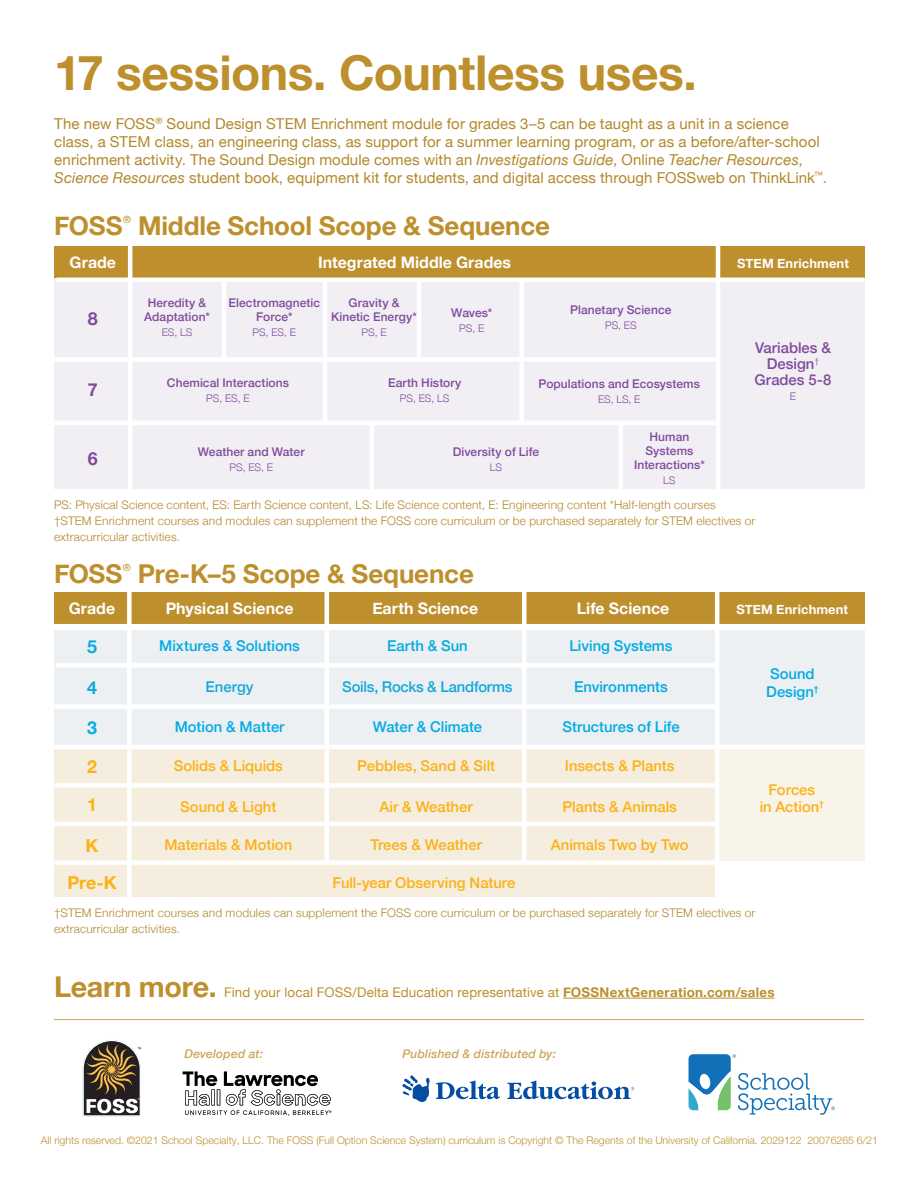
<style>
.page{position:relative;width:918px;height:1188px;background:#fff}
.page>*{position:absolute;margin:0;border:0;box-sizing:border-box;transform-origin:0 0}
.t1{font:700 48px "Helvetica Neue";letter-spacing:-.01em;color:#bd8f2d}
.t2{font:700 25.95px "Helvetica Neue";letter-spacing:-.005em;color:#bd8f2d}
.t3{font:700 17.85px/38.5px "Helvetica Neue";color:#fcb116}
.t4{font:700 17.85px "Helvetica Neue";color:#814b9c}
.t5{font:700 17.85px "Helvetica Neue";color:#02abe3}
.t6{font:700 15.9px "Helvetica Neue";color:#fff}
.t7{font:15px/18px "Helvetica Neue";letter-spacing:.005em;color:#b2882a}
.t8{font:500 14.85px/17.9px "Helvetica Neue";color:#fcb116;text-align:center}
.t9{font:500 14.85px/17.9px "Helvetica Neue";color:#02abe3}
.t10{font:500 14.85px/15.9px "Helvetica Neue";color:#814b9c;text-align:center}
.t11{font:13.35px "Helvetica Neue";letter-spacing:.01em;color:#bd8f2d}
.t12{font:700 12.9px "Helvetica Neue";letter-spacing:.01em;color:#fff}
.t13{font:500 12px/13.5px "Helvetica Neue";letter-spacing:.005em;color:#814b9c;text-align:center}
.t14{font:italic 500 12px "Helvetica Neue";letter-spacing:.02em;color:#bd8f2d}
.t15{font:300 11.85px/15.9px "Helvetica Neue";letter-spacing:.015em;color:#b2882a}
.t16{font:300 10.5px "Helvetica Neue";color:#bd8f2d}
.t17{font:300 10.5px "Helvetica Neue";color:#814b9c}
.t18{font:9.9px "Helvetica Neue";color:#bd8f2d}
.s1{font-style:italic}
.s2{font-weight:700;font-size:28.65px}
.s3{font-weight:700}
</style>
<div class="page">
<div style="left:54px;top:246px;width:811px;height:243px;background:#f1eff4"></div>
<div style="left:54px;top:246px;width:811px;height:32px;background:#bd8f2d"></div>
<div style="left:54px;top:357px;width:665px;height:5px;background:#fff"></div>
<hr style="left:54px;top:421px;width:665px;height:4px;background:#fff">
<hr style="left:128px;top:243px;width:4px;height:249px;background:#fff">
<hr style="left:222px;top:279px;width:4px;height:80px;background:#fff">
<hr style="left:716px;top:246px;width:4px;height:243px;background:#fff">
<hr style="left:417px;top:278px;width:4px;height:83px;background:#fff">
<hr style="left:323px;top:280px;width:4px;height:143px;background:#fff">
<div style="left:618px;top:422px;width:5px;height:69px;background:#fff"></div>
<hr style="left:370px;top:422px;width:4px;height:75px;background:#fff">
<hr style="left:57px;top:278px;width:808px;height:4px;background:#fff">
<div style="left:519px;top:280px;width:5px;height:143px;background:#fff"></div>
<div style="left:55px;top:748px;width:660px;height:149px;background:#f5eedf"></div>
<div style="left:54px;top:593px;width:811px;height:31px;background:#bd8f2d"></div>
<div style="left:55px;top:783px;width:663px;height:5px;background:#fff"></div>
<hr style="left:55px;top:822px;width:663px;height:4px;background:#fff">
<div style="left:55px;top:860px;width:663px;height:5px;background:#fff"></div>
<div style="left:54px;top:630px;width:811px;height:114px;background:#ecf0f2"></div>
<div style="left:717px;top:748px;width:148px;height:112px;background:#f8f4ea"></div>
<hr style="left:55px;top:745px;width:810px;height:4px;background:#fff">
<div style="left:127px;top:590px;width:5px;height:310px;background:#fff"></div>
<div style="left:56px;top:663px;width:662px;height:5px;background:#fff"></div>
<div style="left:55px;top:704px;width:662px;height:5px;background:#fff"></div>
<hr style="left:715px;top:592px;width:4px;height:305px;background:#fff">
<hr style="left:522px;top:590px;width:4px;height:273px;background:#fff">
<hr style="left:325px;top:590px;width:4px;height:273px;background:#fff">
<hr style="left:563px;top:998px;width:212px;height:1px;background:#bd8f2d">
<hr style="left:54px;top:1019px;width:810px;height:1px;background:#bd8f2d">
<svg style="left:402px;top:1075px;width:28px;height:27px"></svg>
<svg style="left:436px;top:1081px;width:64px;height:18px"></svg>
<svg style="left:507px;top:1081px;width:127px;height:18px"></svg>
<svg style="left:689px;top:1054px;width:146px;height:61px"></svg>
<svg style="left:183px;top:1071px;width:148px;height:45px"></svg>
<svg style="left:83px;top:1040px;width:58px;height:77px"></svg>
<h1 class="t1" style="left:54px;top:36px;width:644px">17 sessions. Countless uses.</h1>
<p class="t7" style="left:54px;top:116px;width:774px">The new FOSS<sup>®</sup> Sound Design STEM Enrichment module for grades 3–5 can be taught as a unit in a science class, a STEM class, an engineering class, as support for a summer learning program, or as a before/after-school enrichment activity. The Sound Design module comes with an <span class="s1">Investigations Guide</span>, Online <span class="s1">Teacher Resources</span>, <span class="s1">Science Resources</span> student book, equipment kit for students, and digital access through FOSSweb on ThinkLink<sup>™</sup>.</p>
<h2 class="t2" style="left:54px;top:206px;width:70px">FOSS</h2>
<p class="t18" style="left:123px;top:213px;width:9px">®</p>
<h2 class="t2" style="left:138px;top:206px;width:414px">Middle School Scope &amp; Sequence</h2>
<h3 class="t6" style="left:70px;top:250px;width:48px">Grade</h3>
<h3 class="t6" style="left:318px;top:250px;width:195px">Integrated Middle Grades</h3>
<p class="t13" style="left:144px;top:296px;width:67px">Heredity &amp;<br>Adaptation*</p>
<p class="t17" style="left:162px;top:324px;width:32px">ES, LS</p>
<p class="t13" style="left:331px;top:296px;width:87px">Gravity &amp;<br>Kinetic Energy*</p>
<p class="t17" style="left:362px;top:324px;width:27px">PS, E</p>
<p class="t13" style="left:228px;top:296px;width:93px">Electromagnetic<br>Force*</p>
<p class="t17" style="left:253px;top:324px;width:45px">PS, ES, E</p>
<p class="t13" style="left:451px;top:305px;width:43px">Waves*</p>
<p class="t17" style="left:459px;top:320px;width:27px">PS, E</p>
<h3 class="t4" style="left:88px;top:305px;width:11px">8</h3>
<p class="t13" style="left:570px;top:302px;width:103px">Planetary Science</p>
<p class="t17" style="left:605px;top:317px;width:33px">PS, ES</p>
<h3 class="t4" style="left:88px;top:375px;width:11px">7</h3>
<p class="t13" style="left:167px;top:375px;width:124px">Chemical Interactions</p>
<p class="t17" style="left:206px;top:390px;width:45px">PS, ES, E</p>
<p class="t13" style="left:388px;top:375px;width:75px">Earth History</p>
<p class="t17" style="left:400px;top:390px;width:51px">PS, ES, LS</p>
<p class="t13" style="left:538px;top:376px;width:163px">Populations and Ecosystems</p>
<p class="t17" style="left:598px;top:391px;width:44px">ES, LS, E</p>
<p class="t12" style="left:737px;top:253px;width:113px">STEM Enrichment</p>
<p class="t10" style="left:755px;top:339px;width:78px">Variables &amp;<br>Design<sup>†<br></sup>Grades 5-8</p>
<p class="t17" style="left:790px;top:388px;width:8px">E</p>
<p class="t13" style="left:634px;top:429px;width:72px;line-height:14px">Human<br>Systems<br>Interactions*</p>
<p class="t17" style="left:663px;top:472px;width:14px">LS</p>
<p class="t15" style="left:54px;top:496px;width:703px">PS: Physical Science content, ES: Earth Science content, LS: Life Science content, E: Engineering content *Half-length courses †STEM Enrichment courses and modules can supplement the FOSS core curriculum or be purchased separately for STEM electives or extracurricular activities.</p>
<p class="t13" style="left:198px;top:444px;width:108px">Weather and Water</p>
<p class="t17" style="left:230px;top:459px;width:45px">PS, ES, E</p>
<p class="t13" style="left:453px;top:444px;width:88px">Diversity of Life</p>
<p class="t17" style="left:490px;top:459px;width:14px">LS</p>
<h3 class="t4" style="left:88px;top:444px;width:11px">6</h3>
<h2 class="t2" style="left:54px;top:553px;width:70px">FOSS</h2>
<p class="t18" style="left:123px;top:560px;width:9px">®</p>
<h2 class="t2" style="left:138px;top:553px;width:338px">Pre-K–5 Scope &amp; Sequence</h2>
<h3 class="t6" style="left:69px;top:596px;width:48px">Grade</h3>
<h3 class="t6" style="left:166px;top:596px;width:129px">Physical Science</h3>
<h3 class="t6" style="left:372px;top:596px;width:107px">Earth Science</h3>
<h3 class="t6" style="left:577px;top:596px;width:94px">Life Science</h3>
<h3 class="t5" style="left:87px;top:633px;width:11px">5</h3>
<p class="t9" style="left:159px;top:636px;width:142px">Mixtures &amp; Solutions</p>
<p class="t9" style="left:387px;top:636px;width:82px">Earth &amp; Sun</p>
<p class="t9" style="left:569px;top:636px;width:105px">Living Systems</p>
<h3 class="t5" style="left:87px;top:673px;width:11px">4</h3>
<p class="t9" style="left:206px;top:676px;width:50px">Energy</p>
<p class="t9" style="left:342px;top:676px;width:172px">Soils, Rocks &amp; Landforms</p>
<p class="t9" style="left:574px;top:676px;width:95px">Environments</p>
<h3 class="t5" style="left:87px;top:714px;width:11px">3</h3>
<p class="t9" style="left:175px;top:717px;width:111px">Motion &amp; Matter</p>
<p class="t9" style="left:373px;top:717px;width:111px">Water &amp; Climate</p>
<p class="t9" style="left:562px;top:717px;width:119px">Structures of Life</p>
<h3 class="t3" style="left:87px;top:747px;width:11px">2<br>1</h3>
<h3 class="t3" style="left:68px;top:827px;width:51px;line-height:37.5px;text-align:center">K<br>Pre-K</h3>
<p class="t8" style="left:174px;top:756px;width:111px">Solids &amp; Liquids</p>
<p class="t8" style="left:180px;top:797px;width:98px">Sound &amp; Light</p>
<p class="t8" style="left:164px;top:835px;width:129px">Materials &amp; Motion</p>
<p class="t8" style="left:357px;top:756px;width:140px">Pebbles, Sand &amp; Silt</p>
<p class="t8" style="left:380px;top:797px;width:95px">Air &amp; Weather</p>
<p class="t8" style="left:370px;top:835px;width:113px">Trees &amp; Weather</p>
<p class="t8" style="left:333px;top:873px;width:184px">Full-year Observing Nature</p>
<p class="t8" style="left:565px;top:756px;width:111px">Insects &amp; Plants</p>
<p class="t8" style="left:563px;top:797px;width:116px">Plants &amp; Animals</p>
<p class="t8" style="left:551px;top:835px;width:139px">Animals Two by Two</p>
<p class="t12" style="left:736px;top:600px;width:113px">STEM Enrichment</p>
<p class="t9" style="left:766px;top:664px;width:54px">Sound<br>Design<sup>†</sup></p>
<p class="t8" style="left:760px;top:779px;width:66px">Forces<br>in Action<sup>†</sup></p>
<p class="t15" style="left:54px;top:904px;width:703px">†STEM Enrichment courses and modules can supplement the FOSS core curriculum or be purchased separately for STEM electives or extracurricular activities.</p>
<p class="t11" style="left:54px;top:982px;width:722px"><span class="s2">Learn more.</span> Find your local FOSS/Delta Education representative at <span class="s3">FOSSNextGeneration.com/sales</span></p>
<p class="t14" style="left:184px;top:1044px;width:80px">Developed at:</p>
<p class="t14" style="left:402px;top:1044px;width:155px">Published &amp; distributed by:</p>
<p class="t16" style="left:41px;top:1132px;width:839px">All rights reserved. ©2021 School Specialty, LLC. The FOSS (Full Option Science System) curriculum is Copyright © The Regents of the University of California. 2029122 20076265 6/21</p>
</div>
